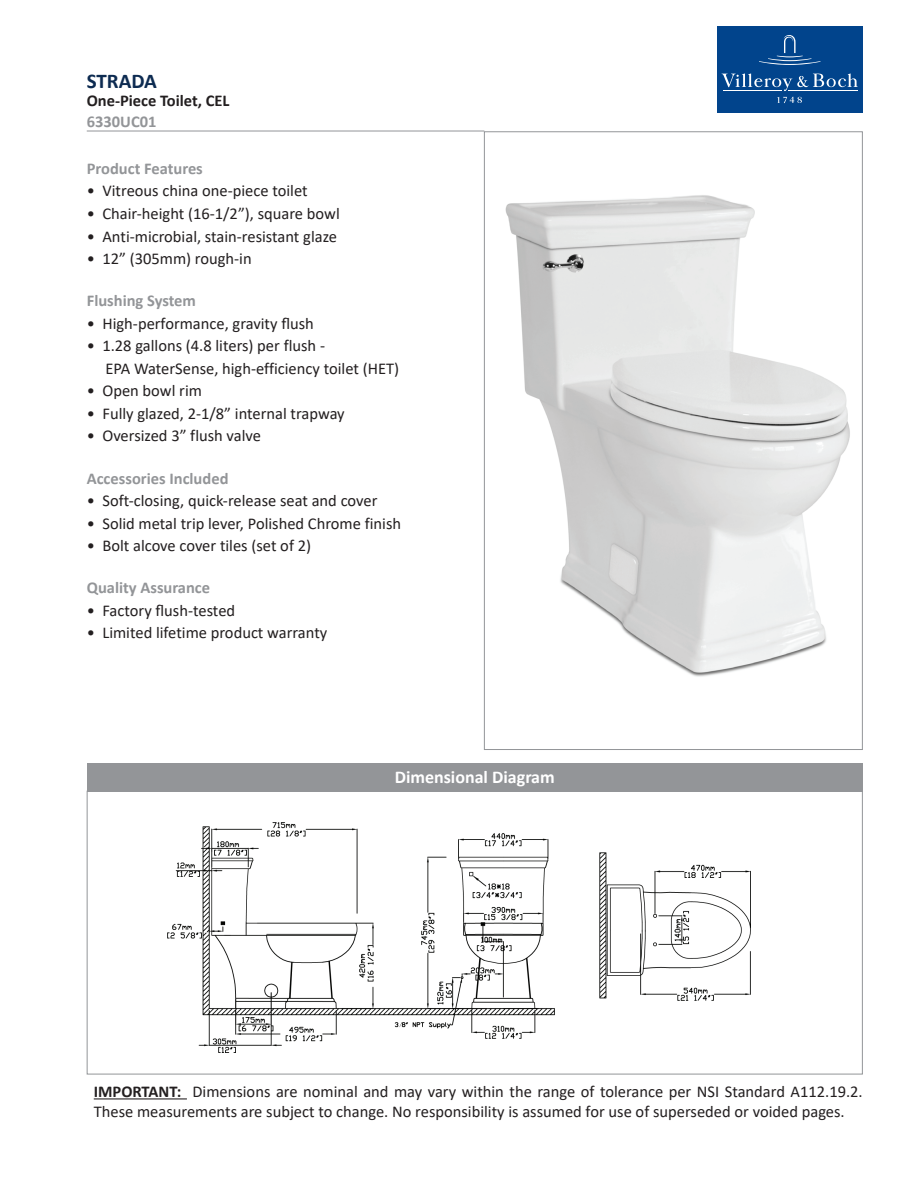
<style>
.page{position:relative;width:918px;height:1188px;background:#fff}
.page>*{position:absolute;margin:0;border:0;box-sizing:border-box;transform-origin:0 0}
.t1{font:700 21px "Calibri";color:#0d2b51}
.t2{font:700 18px "Calibri";color:#fff}
.t3{font:16.5px/19.8px "Calibri";color:#231f20}
.t4{font:700 16.5px "Calibri";color:#939598}
.t5{font:700 16.5px "Calibri";color:#231f20}
.s1{font-weight:700}
</style>
<div class="page">
<div style="left:717px;top:26px;width:146px;height:87px;background:#01448c"></div>
<svg style="left:759px;top:35px;width:62px;height:30px"></svg>
<svg style="left:777px;top:97px;width:25px;height:6px"></svg>
<svg style="left:722px;top:73px;width:136px;height:18px"></svg>
<hr style="left:87px;top:131px;width:397px;height:1px;background:#939598">
<hr style="left:94px;top:1098px;width:93px;height:1px;background:#231f20">
<div style="left:87px;top:763px;width:776px;height:28px;background:#939598"></div>
<img style="left:168px;top:822px;width:582px;height:231px">
<img style="left:505px;top:195px;width:345px;height:482px">
<p class="t1" style="left:87px;top:66px;width:72px">STRADA</p>
<p class="t5" style="left:87px;top:89px;width:144px">One-Piece Toilet, CEL</p>
<p class="t4" style="left:87px;top:110px;width:71px">6330UC01</p>
<p class="t4" style="left:87px;top:157px;width:118px">Product Features</p>
<p class="t3" style="left:87px;top:181px;width:222px">• Vitreous china one-piece toilet</p>
<p class="t3" style="left:87px;top:203px;width:255px">• Chair-height (16-1/2”), square bowl</p>
<p class="t3" style="left:87px;top:226px;width:252px">• Anti-microbial, stain-resistant glaze</p>
<p class="t3" style="left:87px;top:248px;width:166px">• 12” (305mm) rough-in</p>
<p class="t4" style="left:87px;top:289px;width:111px">Flushing System</p>
<p class="t3" style="left:87px;top:313px;width:229px">• High-performance, gravity flush</p>
<p class="t3" style="left:105px;top:334px;width:295px;line-height:22.5px;text-indent:-19px">• 1.28 gallons (4.8 liters) per flush -<br>EPA WaterSense, high-efficiency toilet (HET)</p>
<p class="t3" style="left:87px;top:381px;width:117px">• Open bowl rim</p>
<p class="t3" style="left:87px;top:403px;width:259px">• Fully glazed, 2-1/8” internal trapway</p>
<p class="t3" style="left:87px;top:426px;width:176px">• Oversized 3” flush valve</p>
<p class="t4" style="left:87px;top:467px;width:143px">Accessories Included</p>
<p class="t3" style="left:87px;top:490px;width:292px">• Soft-closing, quick-release seat and cover</p>
<p class="t3" style="left:87px;top:513px;width:316px">• Solid metal trip lever, Polished Chrome finish</p>
<p class="t3" style="left:87px;top:535px;width:226px">• Bolt alcove cover tiles (set of 2)</p>
<p class="t4" style="left:87px;top:576px;width:125px">Quality Assurance</p>
<p class="t3" style="left:87px;top:600px;width:150px">• Factory flush-tested</p>
<p class="t3" style="left:87px;top:623px;width:242px">• Limited lifetime product warranty</p>
<p class="t2" style="left:395px;top:764px;width:162px">Dimensional Diagram</p>
<p class="t3" style="left:94px;top:1081px;width:770px"><span class="s1">IMPORTANT:</span> Dimensions are nominal and may vary within the range of tolerance per NSI Standard A112.19.2.<br>These measurements are subject to change. No responsibility is assumed for use of superseded or voided pages.</p>
</div>
